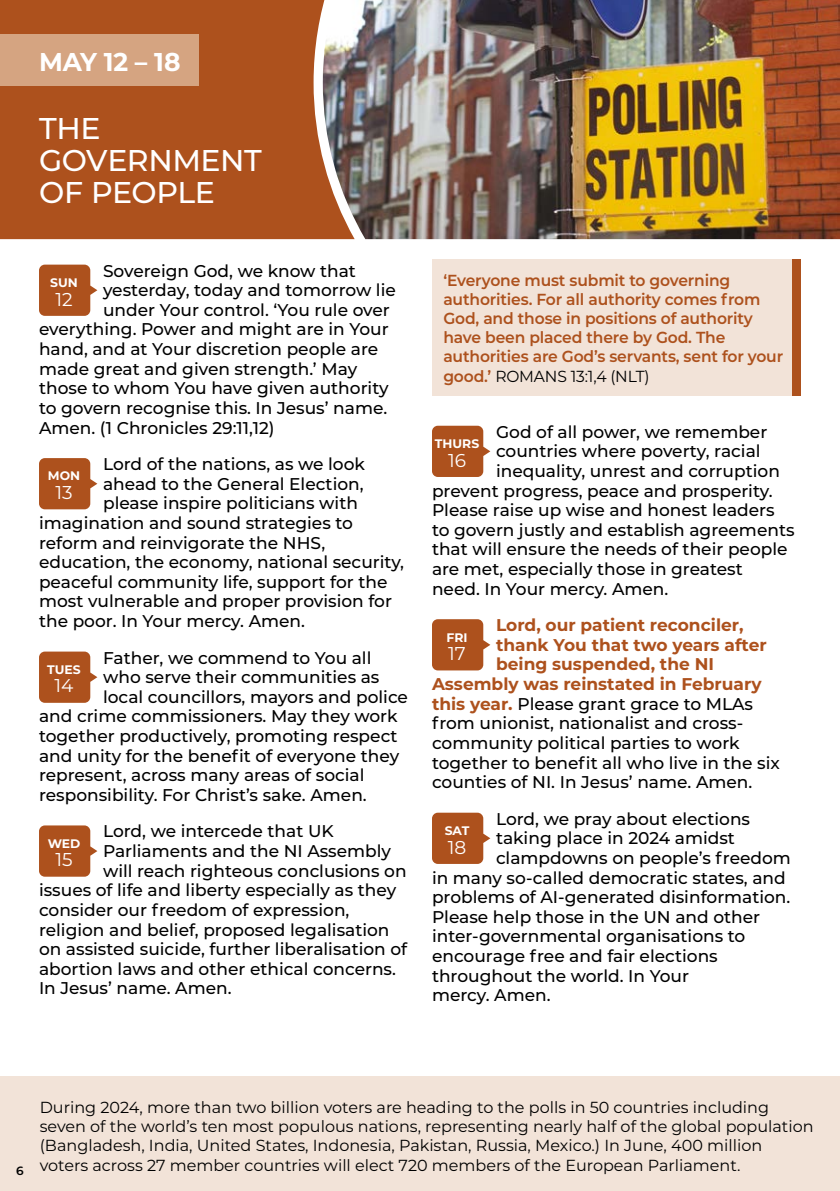
<style>
.page{position:relative;width:840px;height:1191px;background:#fff}
.page>*{position:absolute;margin:0;border:0;box-sizing:border-box;transform-origin:0 0}
.t1{font:500 30px/32px "Montserrat";letter-spacing:-.015em;color:#fff}
.t2{font:700 25.8px "Montserrat";letter-spacing:-.005em;color:#fff}
.t3{font:18.6px "Montserrat";color:#fff}
.t4{font:500 17px "Montserrat";color:#000}
.t5{font:700 17px "Montserrat";color:#ad511d}
.t6{font:16px/19.2px "Montserrat";color:#000}
.t7{font:600 16px/19.2px "Montserrat";letter-spacing:-.01em;color:#ad511d}
.t8{font:700 12.4px "Montserrat";color:#fff}
.t9{font:600 12px "Montserrat";color:#000}
.s1{font-weight:400;color:#000}
.s2{font-weight:700;color:#ad511d}
</style>
<div class="page">
<div style="left:0;top:0;width:322px;height:239px;background:#ad511d"></div>
<div style="left:0;top:34px;width:198px;height:52px;background:#d5a481"></div>
<div style="left:0;top:1076px;width:839px;height:115px;background:#f2e3d8"></div>
<img style="left:322px;top:0;width:517px;height:239px">
<svg style="left:39px;top:265px;width:58px;height:51px;background:#b66537"></svg>
<svg style="left:39px;top:458px;width:58px;height:51px;background:#b66537"></svg>
<svg style="left:39px;top:651px;width:58px;height:52px;background:#b76739"></svg>
<svg style="left:39px;top:825px;width:58px;height:51px;background:#b66538"></svg>
<div style="left:432px;top:259px;width:367px;height:137px;background:#f2e3d8"></div>
<svg style="left:432px;top:426px;width:58px;height:51px;background:#b66436"></svg>
<svg style="left:432px;top:619px;width:58px;height:51px;background:#b66537"></svg>
<svg style="left:432px;top:812px;width:58px;height:52px;background:#b76739"></svg>
<div style="left:791px;top:259px;width:8px;height:137px;background:#ad511d"></div>
<h2 class="t2" style="left:39px;top:43px;width:143px">MAY 12 – 18</h2>
<h1 class="t1" style="left:39px;top:111px;width:224px">THE<br>GOVERNMENT<br>OF PEOPLE</h1>
<p class="t4" style="left:103px;top:259px;width:254px">Sovereign God, we know that</p>
<p class="t4" style="left:103px;top:278px;width:294px">yesterday, today and tomorrow lie</p>
<p class="t4" style="left:103px;top:298px;width:288px">under Your control. ‘You rule over</p>
<p class="t4" style="left:39px;top:317px;width:351px">everything. Power and might are in Your</p>
<p class="t4" style="left:39px;top:337px;width:340px">hand, and at Your discretion people are</p>
<p class="t4" style="left:39px;top:357px;width:319px">made great and given strength.’ May</p>
<p class="t4" style="left:39px;top:376px;width:351px">those to whom You have given authority</p>
<p class="t4" style="left:39px;top:396px;width:349px">to govern recognise this. In Jesus’ name.</p>
<p class="t4" style="left:39px;top:415px;width:237px">Amen. (1 Chronicles 29:11,12)</p>
<p class="t8" style="left:48px;top:467px;width:34px">MON</p>
<p class="t3" style="left:55px;top:479px;width:19px">13</p>
<p class="t8" style="left:50px;top:274px;width:29px">SUN</p>
<p class="t3" style="left:55px;top:286px;width:19px">12</p>
<p class="t4" style="left:103px;top:452px;width:263px">Lord of the nations, as we look</p>
<p class="t4" style="left:103px;top:472px;width:262px">ahead to the General Election,</p>
<p class="t4" style="left:103px;top:491px;width:256px">please inspire politicians with</p>
<p class="t4" style="left:39px;top:511px;width:315px">imagination and sound strategies to</p>
<p class="t4" style="left:39px;top:530px;width:287px">reform and reinvigorate the NHS,</p>
<p class="t4" style="left:39px;top:550px;width:366px">education, the economy, national security,</p>
<p class="t4" style="left:39px;top:570px;width:350px">peaceful community life, support for the</p>
<p class="t4" style="left:39px;top:589px;width:354px">most vulnerable and proper provision for</p>
<p class="t4" style="left:39px;top:609px;width:267px">the poor. In Your mercy. Amen.</p>
<p class="t8" style="left:47px;top:660px;width:35px">TUES</p>
<p class="t3" style="left:55px;top:673px;width:20px">14</p>
<p class="t4" style="left:103px;top:645px;width:270px">Father, we commend to You all</p>
<p class="t4" style="left:103px;top:665px;width:278px">who serve their communities as</p>
<p class="t4" style="left:103px;top:685px;width:306px">local councillors, mayors and police</p>
<p class="t4" style="left:39px;top:704px;width:360px">and crime commissioners. May they work</p>
<p class="t4" style="left:39px;top:724px;width:360px">together productively, promoting respect</p>
<p class="t4" style="left:39px;top:743px;width:361px">and unity for the benefit of everyone they</p>
<p class="t4" style="left:39px;top:763px;width:327px">represent, across many areas of social</p>
<p class="t4" style="left:39px;top:783px;width:329px">responsibility. For Christ’s sake. Amen.</p>
<p class="t8" style="left:48px;top:834px;width:34px">WED</p>
<p class="t3" style="left:55px;top:847px;width:19px">15</p>
<p class="t4" style="left:103px;top:819px;width:232px">Lord, we intercede that UK</p>
<p class="t4" style="left:103px;top:839px;width:289px">Parliaments and the NI Assembly</p>
<p class="t4" style="left:103px;top:858px;width:305px">will reach righteous conclusions on</p>
<p class="t4" style="left:39px;top:878px;width:358px">issues of life and liberty especially as they</p>
<p class="t4" style="left:39px;top:898px;width:312px">consider our freedom of expression,</p>
<p class="t4" style="left:39px;top:917px;width:352px">religion and belief, proposed legalisation</p>
<p class="t4" style="left:39px;top:937px;width:369px">on assisted suicide, further liberalisation of</p>
<p class="t4" style="left:39px;top:956px;width:358px">abortion laws and other ethical concerns.</p>
<p class="t4" style="left:39px;top:976px;width:194px">In Jesus’ name. Amen.</p>
<p class="t7" style="left:443px;top:270px;width:341px">‘Everyone must submit to governing authorities. For all authority comes from God, and those in positions of authority have been placed there by God. The authorities are God’s servants, sent for your good.’ <span class="s1">ROMANS 13:1,4 (NLT)</span></p>
<p class="t4" style="left:496px;top:420px;width:273px">God of all power, we remember</p>
<p class="t4" style="left:496px;top:439px;width:266px">countries where poverty, racial</p>
<p class="t4" style="left:496px;top:459px;width:285px">inequality, unrest and corruption</p>
<p class="t4" style="left:432px;top:479px;width:342px">prevent progress, peace and prosperity.</p>
<p class="t4" style="left:432px;top:498px;width:344px">Please raise up wise and honest leaders</p>
<p class="t4" style="left:432px;top:518px;width:364px">to govern justly and establish agreements</p>
<p class="t4" style="left:432px;top:537px;width:357px">that will ensure the needs of their people</p>
<p class="t4" style="left:432px;top:557px;width:312px">are met, especially those in greatest</p>
<p class="t4" style="left:432px;top:577px;width:238px">need. In Your mercy. Amen.</p>
<p class="t8" style="left:446px;top:628px;width:23px">FRI</p>
<p class="t3" style="left:448px;top:640px;width:19px">17</p>
<p class="t8" style="left:434px;top:435px;width:46px">THURS</p>
<p class="t3" style="left:448px;top:447px;width:19px">16</p>
<p class="t5" style="left:496px;top:613px;width:249px">Lord, our patient reconciler,</p>
<p class="t5" style="left:496px;top:632px;width:272px">thank You that two years after</p>
<p class="t5" style="left:496px;top:652px;width:219px">being suspended, the NI</p>
<p class="t5" style="left:432px;top:672px;width:331px">Assembly was reinstated in February</p>
<p class="t4" style="left:432px;top:692px;width:322px"><span class="s2">this year.</span> Please grant grace to MLAs</p>
<p class="t4" style="left:432px;top:711px;width:313px">from unionist, nationalist and cross-</p>
<p class="t4" style="left:432px;top:731px;width:309px">community political parties to work</p>
<p class="t4" style="left:432px;top:750px;width:349px">together to benefit all who live in the six</p>
<p class="t4" style="left:432px;top:770px;width:322px">counties of NI. In Jesus’ name. Amen.</p>
<p class="t8" style="left:444px;top:821px;width:26px">SAT</p>
<p class="t3" style="left:447px;top:834px;width:20px">18</p>
<p class="t4" style="left:496px;top:807px;width:255px">Lord, we pray about elections</p>
<p class="t4" style="left:496px;top:826px;width:240px">taking place in 2024 amidst</p>
<p class="t4" style="left:496px;top:846px;width:296px">clampdowns on people’s freedom</p>
<p class="t4" style="left:432px;top:865px;width:355px">in many so-called democratic states, and</p>
<p class="t4" style="left:432px;top:885px;width:360px">problems of AI-generated disinformation.</p>
<p class="t4" style="left:432px;top:905px;width:329px">Please help those in the UN and other</p>
<p class="t4" style="left:432px;top:924px;width:315px">inter-governmental organisations to</p>
<p class="t4" style="left:432px;top:944px;width:287px">encourage free and fair elections</p>
<p class="t4" style="left:432px;top:963px;width:258px">throughout the world. In Your</p>
<p class="t4" style="left:432px;top:983px;width:120px">mercy. Amen.</p>
<p class="t9" style="left:16px;top:1162px;width:9px">6</p>
<p class="t6" style="left:40px;top:1097px;width:775px">During 2024, more than two billion voters are heading to the polls in 50 countries including seven of the world’s ten most populous nations, representing nearly half of the global population (Bangladesh, India, United States, Indonesia, Pakistan, Russia, Mexico.) In June, 400 million voters across 27 member countries will elect 720 members of the European Parliament.</p>
</div>
